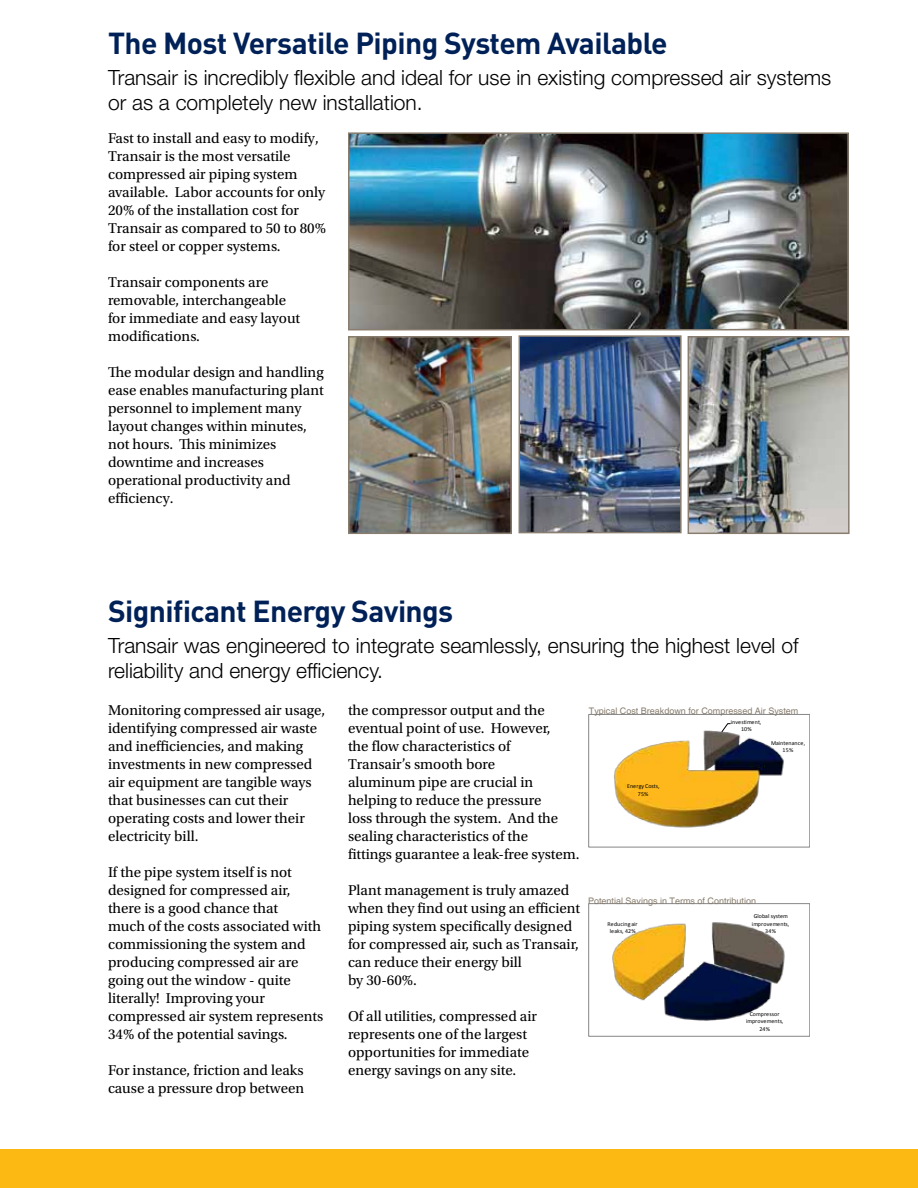
<style>
.page{position:relative;width:918px;height:1188px;background:#fff}
.page>*{position:absolute;margin:0;border:0;box-sizing:border-box;transform-origin:0 0}
.t1{font:700 30px "DINOT";letter-spacing:-.02em;color:#002157}
.t2{font:300 21px/25.2px "Helvetica Neue LT Std";color:#000}
.t3{font:15px/18px "Utopia Std";color:#000}
.t4{font:9px "Helvetica";color:#887d6e}
.t5{font:6px/7.4px "Calibri";letter-spacing:.01em;color:#000;text-align:center}
</style>
<div class="page">
<img style="left:351px;top:135px;width:495px;height:192px">
<div style="left:348px;top:132px;width:501px;height:198px;border:2px solid #887d6e"></div>
<div style="left:0;top:1150px;width:918px;height:38px;background:#fdb913"></div>
<img style="left:691px;top:339px;width:156px;height:192px">
<div style="left:688px;top:336px;width:162px;height:198px;border:2px solid #887d6e"></div>
<img style="left:522px;top:338px;width:157px;height:192px">
<div style="left:519px;top:335px;width:163px;height:198px;border:2px solid #887d6e"></div>
<img style="left:351px;top:339px;width:158px;height:192px">
<div style="left:348px;top:336px;width:164px;height:198px;border:2px solid #887d6e"></div>
<img style="left:614px;top:730px;width:170px;height:98px">
<svg style="left:721px;top:723px;width:10px;height:10px"></svg>
<div style="left:588px;top:714px;width:222px;height:133px;border:1px solid #868686"></div>
<img style="left:612px;top:922px;width:173px;height:99px">
<div style="left:588px;top:903px;width:222px;height:134px;border:1px solid #868686"></div>
<h1 class="t1" style="left:108px;top:22px;width:561px">The Most Versatile Piping System Available</h1>
<h2 class="t2" style="left:108px;top:64px;width:725px">Transair is incredibly flexible and ideal for use in existing compressed air systems or as a completely new installation.</h2>
<p class="t3" style="left:108px;top:130px;width:220px">Fast to install and easy to modify,<br>Transair is the most versatile compressed air piping system available. Labor accounts for only<br>20% of the installation cost for<br>Transair as compared to 50 to 80% for steel or copper systems.</p>
<p class="t3" style="left:108px;top:274px;width:194px">Transair components are removable, interchangeable for immediate and easy layout modifications.</p>
<p class="t3" style="left:108px;top:364px;width:217px">The modular design and handling ease enables manufacturing plant personnel to implement many layout changes within minutes, not hours. This minimizes downtime and increases operational productivity and efficiency.</p>
<h1 class="t1" style="left:108px;top:591px;width:347px">Significant Energy Savings</h1>
<h2 class="t2" style="left:108px;top:633px;width:692px">Transair was engineered to integrate seamlessly, ensuring the highest level of reliability and energy efficiency.</h2>
<p class="t3" style="left:108px;top:701px;width:219px">Monitoring compressed air usage, identifying compressed air waste and inefficiencies, and making investments in new compressed air equipment are tangible ways that businesses can cut their operating costs and lower their electricity bill.</p>
<p class="t3" style="left:108px;top:863px;width:217px">If the pipe system itself is not designed for compressed air, there is a good chance that<br>much of the costs associated with commissioning the system and producing compressed air are going out the window - quite literally! Improving your compressed air system represents<br>34% of the potential savings.</p>
<p class="t3" style="left:108px;top:1061px;width:198px">For instance, friction and leaks cause a pressure drop between</p>
<p class="t3" style="left:348px;top:701px;width:233px">the compressor output and the eventual point of use. However,<br>the flow characteristics of<br>Transair’s smooth bore<br>aluminum pipe are crucial in helping to reduce the pressure<br>loss through the system. And the sealing characteristics of the<br>fittings guarantee a leak-free system.</p>
<p class="t3" style="left:348px;top:881px;width:234px">Plant management is truly amazed when they find out using an efficient piping system specifically designed for compressed air, such as Transair, can reduce their energy bill<br>by 30-60%.</p>
<p class="t3" style="left:348px;top:1007px;width:191px">Of all utilities, compressed air represents one of the largest opportunities for immediate energy savings on any site.</p>
<p class="t4" style="left:589px;top:706px;width:211px">Typical Cost Breakdown for Compressed Air System</p>
<p class="t5" style="left:627px;top:782px;width:34px">Energy Costs,<br>75%</p>
<p class="t5" style="left:731px;top:718px;width:32px">investiment,<br>10%</p>
<p class="t5" style="left:771px;top:739px;width:36px">Maintenance,<br>15%</p>
<p class="t4" style="left:588px;top:895px;width:170px">Potential Savings in Terms of Contribution</p>
<p class="t5" style="left:608px;top:920px;width:32px">Reducing air leaks, 42%</p>
<p class="t5" style="left:752px;top:912px;width:39px">Global system improvements,<br>34%</p>
<p class="t5" style="left:746px;top:1010px;width:39px">Compressor improvements,<br>24%</p>
</div>
